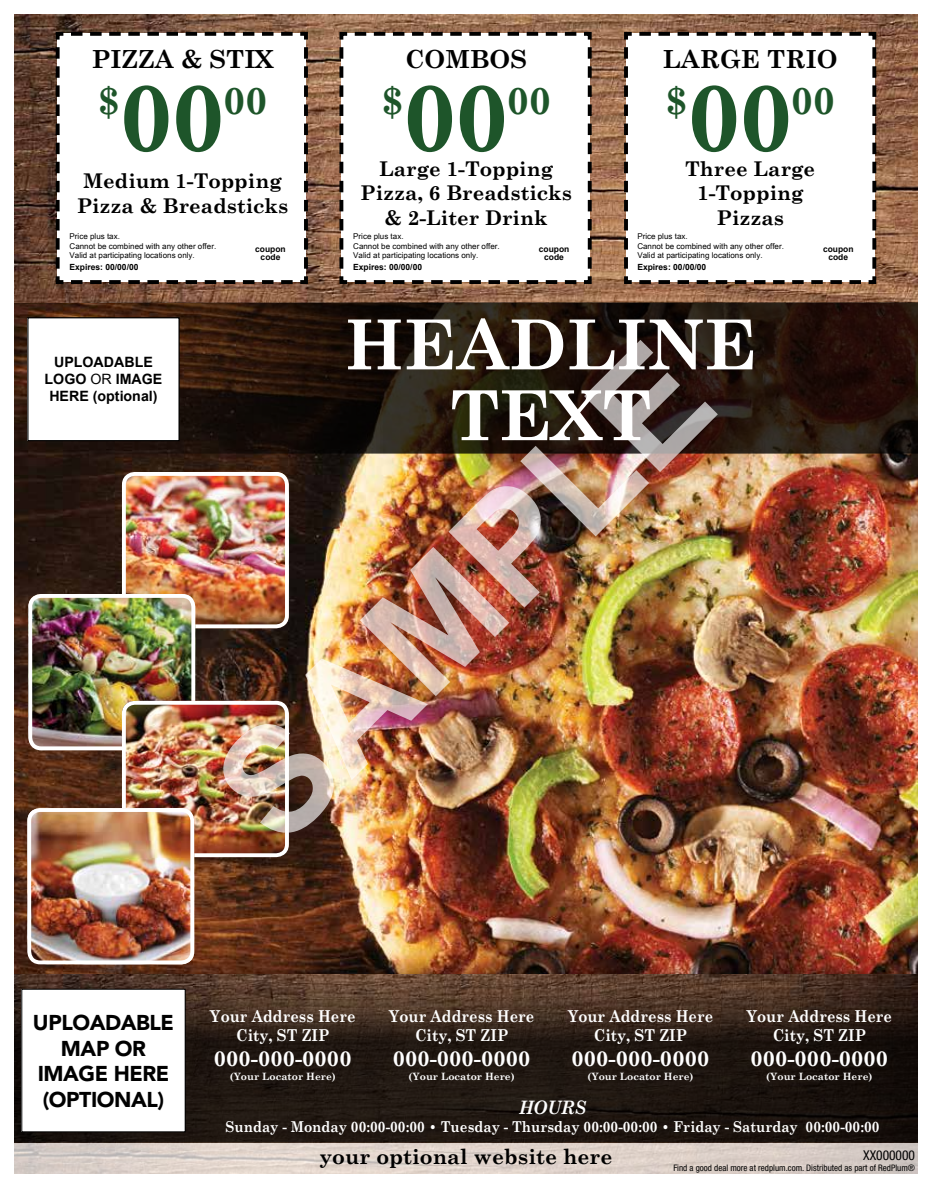
<style>
.page{position:relative;width:932px;height:1188px;background:#fff}
.page>*{position:absolute;margin:0;border:0;box-sizing:border-box;transform-origin:0 0}
.t1{font:700 150px "Arial";color:rgb(255 255 255/.65)}
.t2{font:700 93.75px "Century Schoolbook";color:#1e552a}
.t3{font:700 69px/70.8px "Century Schoolbook";color:#fff;text-align:center}
.t4{font:700 38.25px "Century Schoolbook";color:#1e552a}
.t5{font:700 25.05px "Century Schoolbook";color:#000}
.t6{font:700 21.45px "Century Schoolbook";color:#fff}
.t7{font:900 21.3px/25.5px "Avenir LT Std";letter-spacing:-.02em;color:#000;text-align:center}
.t8{font:700 21px "Century Schoolbook";color:#000}
.t9{font:700 20.25px/24.5px "Century Schoolbook";color:#000;text-align:center}
.t10{font:italic 700 18.6px "Century Schoolbook";color:#fff;scale:.9 1}
.t11{font:700 16.5px/19px "Century Schoolbook";color:#fff;text-align:center;scale:.9 1}
.t12{font:700 15px "Century Schoolbook";color:#fff;scale:.9 1}
.t13{font:700 14.25px/17.1px "Arial";color:#000;text-align:center}
.t14{font:condensed 13.5px "Helvetica Neue LT Std";color:#000}
.t15{font:700 10.05px "Century Schoolbook";color:#fff}
.t16{font:condensed 9px "Helvetica Neue LT Std";color:#000}
.t17{font:700 8.55px "Arial";color:#000}
.t18{font:700 8.4px/8.6px "Arial";color:#000;text-align:center}
.t19{font:7.95px/9.6px "Arial";color:#000}
.s1{font-weight:400}
</style>
<div class="page">
<img style="left:14px;top:454px;width:904px;height:500px">
<div style="left:0;top:954px;width:932px;height:234px;background:#000;opacity:.75"></div>
<div style="left:0;top:0;width:932px;height:318px;background:#000;opacity:.75"></div>
<svg style="left:14px;top:970px;width:904px;height:173px;background:#2e2017"></svg>
<svg style="left:14px;top:1143px;width:904px;height:31px;background:#dbcfc8"></svg>
<svg style="left:54px;top:30px;width:256px;height:256px"></svg>
<svg style="left:337px;top:30px;width:256px;height:256px"></svg>
<svg style="left:622px;top:30px;width:256px;height:256px"></svg>
<svg style="left:14px;top:302px;width:904px;height:152px;background:#24150c"></svg>
<div style="left:918px;top:0;width:14px;height:1188px;background:#fff"></div>
<div style="left:0;top:0;width:14px;height:1188px;background:#fff"></div>
<div style="left:0;top:0;width:932px;height:14px;background:#fff"></div>
<div style="left:0;top:1174px;width:932px;height:14px;background:#fff"></div>
<div style="left:22px;top:989px;width:163px;height:143px;background:#fff"></div>
<div style="left:28px;top:318px;width:151px;height:123px;background:#fff"></div>
<div style="left:27px;top:317px;width:153px;height:124px;border:1px solid #000"></div>
<img style="left:122px;top:472px;width:167px;height:156px">
<div style="left:122px;top:472px;width:167px;height:156px;border:4px solid #fff;border-radius:11px"></div>
<img style="left:28px;top:594px;width:167px;height:156px">
<div style="left:28px;top:594px;width:167px;height:156px;border:4px solid #fff;border-radius:11px"></div>
<img style="left:122px;top:701px;width:167px;height:156px">
<div style="left:122px;top:701px;width:167px;height:156px;border:4px solid #fff;border-radius:11px"></div>
<img style="left:27px;top:808px;width:167px;height:156px">
<div style="left:27px;top:808px;width:167px;height:156px;border:4px solid #fff;border-radius:11px"></div>
<h3 class="t5" style="left:91px;top:44px;width:183px">PIZZA &amp; STIX</h3>
<h3 class="t5" style="left:405px;top:44px;width:123px">COMBOS</h3>
<h3 class="t4" style="left:97px;top:77px;width:23px">$</h3>
<h2 class="t2" style="left:119px;top:60px;width:107px">00</h2>
<h3 class="t4" style="left:223px;top:77px;width:45px">00</h3>
<h3 class="t9" style="left:77px;top:168px;width:213px">Medium 1-Topping<br>Pizza &amp; Breadsticks</h3>
<p class="t18" style="left:255px;top:245px;width:32px">coupon code</p>
<h3 class="t4" style="left:381px;top:77px;width:23px">$</h3>
<h2 class="t2" style="left:403px;top:60px;width:107px">00</h2>
<h3 class="t4" style="left:507px;top:77px;width:45px">00</h3>
<h3 class="t9" style="left:360px;top:156px;width:213px">Large 1-Topping<br>Pizza, 6 Breadsticks &amp; 2-Liter Drink</h3>
<p class="t19" style="left:353px;top:232px;width:148px">Price plus tax.<br>Cannot be combined with any other offer.<br>Valid at participating locations only.</p>
<p class="t19" style="left:70px;top:232px;width:148px">Price plus tax.<br>Cannot be combined with any other offer.<br>Valid at participating locations only.</p>
<p class="t18" style="left:539px;top:245px;width:32px">coupon code</p>
<p class="t17" style="left:70px;top:262px;width:70px">Expires: 00/00/00</p>
<p class="t17" style="left:353px;top:262px;width:70px">Expires: 00/00/00</p>
<h3 class="t5" style="left:663px;top:44px;width:176px">LARGE TRIO</h3>
<h3 class="t4" style="left:665px;top:77px;width:23px">$</h3>
<h2 class="t2" style="left:687px;top:60px;width:107px">00</h2>
<h3 class="t4" style="left:791px;top:77px;width:45px">00</h3>
<h3 class="t9" style="left:685px;top:156px;width:132px">Three Large<br>1-Topping<br>Pizzas</h3>
<p class="t17" style="left:637px;top:262px;width:70px">Expires: 00/00/00</p>
<p class="t19" style="left:637px;top:232px;width:148px">Price plus tax.<br>Cannot be combined with any other offer.<br>Valid at participating locations only.</p>
<p class="t18" style="left:823px;top:245px;width:32px">coupon code</p>
<h3 class="t13" style="left:45px;top:354px;width:119px">UPLOADABLE<br>LOGO <span class="s1">OR</span> IMAGE<br>HERE (optional)</h3>
<h3 class="t3" style="left:344px;top:309px;width:414px">HEADLINE<br>TEXT</h3>
<h1 class="t1" style="left:174px;top:744px;width:627px;rotate:-45deg">SAMPLE</h1>
<h3 class="t7" style="left:33px;top:1010px;width:142px">UPLOADABLE<br>MAP OR<br>IMAGE HERE (OPTIONAL)</h3>
<h3 class="t11" style="left:210px;top:1006px;width:163px">Your Address Here<br>City, ST ZIP</h3>
<h3 class="t6" style="left:214px;top:1045px;width:139px">000-000-0000</h3>
<p class="t15" style="left:230px;top:1070px;width:108px">(Your Locator Here)</p>
<h3 class="t11" style="left:389px;top:1006px;width:163px">Your Address Here<br>City, ST ZIP</h3>
<h3 class="t6" style="left:393px;top:1045px;width:139px">000-000-0000</h3>
<p class="t15" style="left:408px;top:1070px;width:108px">(Your Locator Here)</p>
<h3 class="t11" style="left:567px;top:1006px;width:163px">Your Address Here<br>City, ST ZIP</h3>
<h3 class="t6" style="left:571px;top:1045px;width:139px">000-000-0000</h3>
<p class="t15" style="left:587px;top:1070px;width:108px">(Your Locator Here)</p>
<h3 class="t11" style="left:746px;top:1006px;width:163px">Your Address Here<br>City, ST ZIP</h3>
<h3 class="t6" style="left:750px;top:1045px;width:139px">000-000-0000</h3>
<p class="t15" style="left:766px;top:1070px;width:108px">(Your Locator Here)</p>
<h3 class="t10" style="left:519px;top:1096px;width:76px">HOURS</h3>
<h3 class="t12" style="left:225px;top:1118px;width:728px">Sunday - Monday 00:00-00:00 • Tuesday - Thursday 00:00-00:00 • Friday - Saturday 00:00-00:00</h3>
<h3 class="t8" style="left:319px;top:1144px;width:295px">your optional website here</h3>
<h3 class="t14" style="left:863px;top:1147px;width:53px">XX000000</h3>
<p class="t16" style="left:673px;top:1162px;width:243px">Find a good deal more at redplum.com. Distributed as part of RedPlum®</p>
</div>
